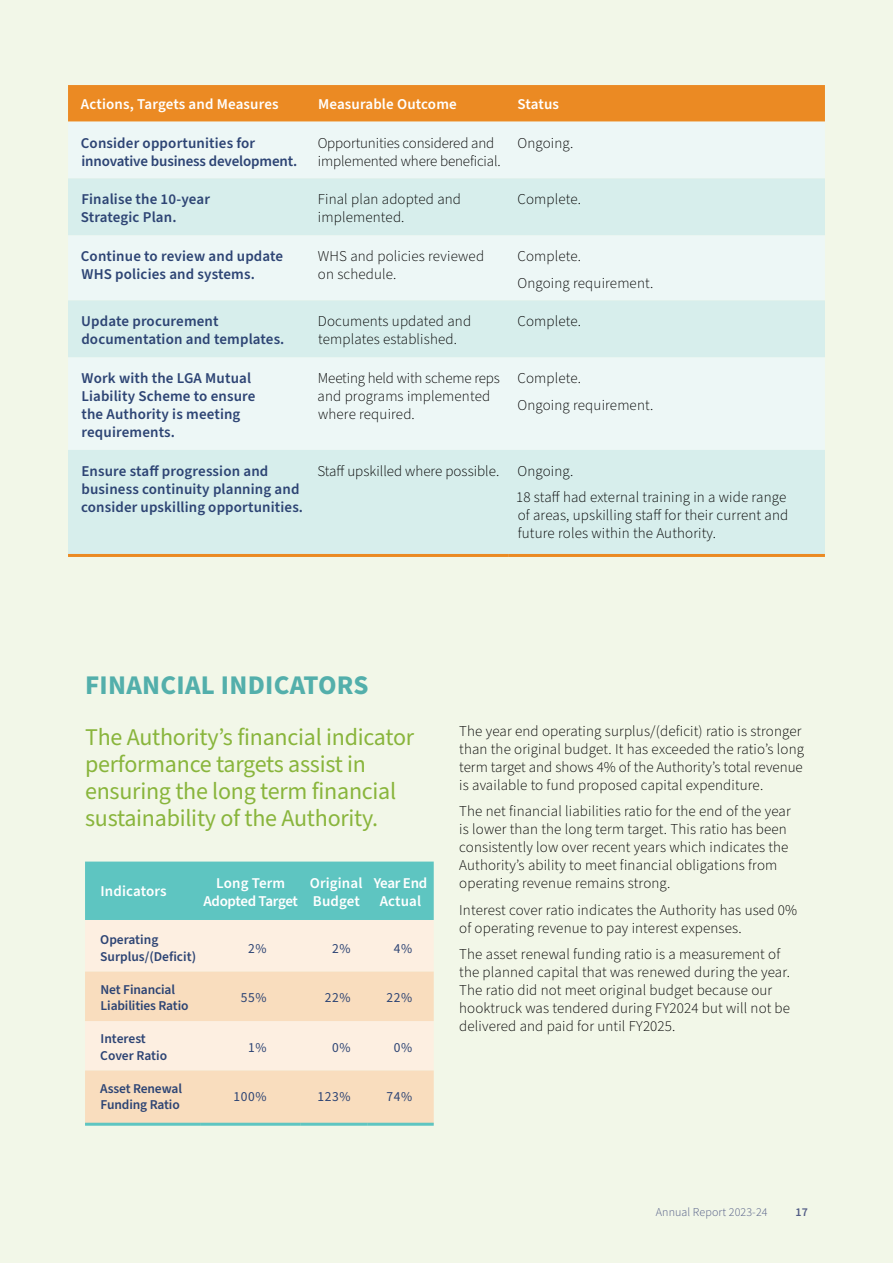
<style>
.page{position:relative;width:893px;height:1263px;background:#f2f7e8}
.page>*{position:absolute;margin:0;border:0;box-sizing:border-box;transform-origin:0 0}
.t1{font:700 27px "Source Sans Pro";letter-spacing:.01em;color:#53afab}
.t2{font:24px/27px "Source Sans Pro";letter-spacing:-.01em;color:#89b53c}
.t3{font:300 15px/18px "Source Sans Pro";letter-spacing:.01em;color:#000}
.t4{font:600 15px/18px "Source Sans Pro";letter-spacing:.01em;color:#2d4474}
.t5{font:600 15px/18px "Source Sans Pro";letter-spacing:.01em;color:#fff}
.t6{font:600 15px/18px "Source Sans Pro";letter-spacing:-.01em;color:#2d4474}
.t7{font:300 15px/18px "Source Sans Pro";letter-spacing:-.01em;color:#000}
.t8{font:600 15px/18px "Source Sans Pro";letter-spacing:-.02em;color:#fff;text-align:center}
.t9{font:600 15px/18px "Source Sans Pro";letter-spacing:-.01em;color:#fff;text-align:center}
.t10{font:600 13.5px/16.5px "Source Sans Pro";letter-spacing:-.01em;color:#2d4474}
.t11{font:13.5px "Source Sans Pro";letter-spacing:.04em;color:#2d4474}
.t12{font:12px "Source Sans Variable";letter-spacing:.01em;color:#535d86}
</style>
<div class="page">
<div style="left:68px;top:85px;width:757px;height:37px;background:#eb8a23"></div>
<div style="left:68px;top:122px;width:757px;height:56px;background:#edf7f6"></div>
<svg style="left:68px;top:178px;width:757px;height:376px;fill:#d7eeec"></svg>
<hr style="left:68px;top:554px;width:241px;height:3px;background:#eb8a23">
<hr style="left:309px;top:554px;width:200px;height:3px;background:#eb8a23">
<hr style="left:509px;top:554px;width:316px;height:3px;background:#eb8a23">
<div style="left:85px;top:861px;width:349px;height:59px;background:#5ec5c1"></div>
<div style="left:86px;top:920px;width:347px;height:51px;background:#fdefe1"></div>
<svg style="left:85px;top:971px;width:349px;height:152px;fill:#f9ddbe"></svg>
<hr style="left:85px;top:1123px;width:116px;height:3px;background:#5ec5c1">
<hr style="left:201px;top:1123px;width:100px;height:3px;background:#5ec5c1">
<hr style="left:301px;top:1123px;width:67px;height:3px;background:#5ec5c1">
<hr style="left:368px;top:1123px;width:66px;height:3px;background:#5ec5c1">
<p class="t5" style="left:81px;top:95px;width:199px">Actions, Targets and Measures</p>
<p class="t5" style="left:318px;top:95px;width:140px">Measurable Outcome</p>
<p class="t5" style="left:518px;top:95px;width:43px">Status</p>
<p class="t6" style="left:81px;top:134px;width:218px">Consider opportunities for innovative business development.</p>
<p class="t7" style="left:318px;top:134px;width:185px">Opportunities considered and implemented where beneficial.</p>
<p class="t3" style="left:517px;top:134px;width:57px">Ongoing.</p>
<p class="t4" style="left:81px;top:191px;width:131px">Finalise the 10-year<br>Strategic Plan.</p>
<p class="t3" style="left:318px;top:191px;width:145px">Final plan adopted and implemented.</p>
<p class="t3" style="left:518px;top:191px;width:65px">Complete.</p>
<p class="t4" style="left:81px;top:248px;width:204px">Continue to review and update<br>WHS policies and systems.</p>
<p class="t3" style="left:318px;top:248px;width:168px">WHS and policies reviewed on schedule.</p>
<p class="t3" style="left:517px;top:243px;width:137px;line-height:26.5px">Complete.<br>Ongoing requirement.</p>
<p class="t4" style="left:81px;top:313px;width:205px">Update procurement documentation and templates.</p>
<p class="t3" style="left:318px;top:313px;width:155px">Documents updated and templates established.</p>
<p class="t3" style="left:517px;top:313px;width:65px">Complete.</p>
<p class="t4" style="left:81px;top:370px;width:176px">Work with the LGA Mutual<br>Liability Scheme to ensure the Authority is meeting requirements.</p>
<p class="t3" style="left:318px;top:370px;width:184px">Meeting held with scheme reps and programs implemented where required.</p>
<p class="t3" style="left:517px;top:365px;width:137px;line-height:26.5px">Complete.<br>Ongoing requirement.</p>
<p class="t4" style="left:81px;top:462px;width:223px">Ensure staff progression and business continuity planning and consider upskilling opportunities.</p>
<p class="t3" style="left:516px;top:458px;width:272px;line-height:26.5px;text-indent:-199px">Staff upskilled where possible. Ongoing.<br>18 staff had external training in a wide range</p>
<p class="t3" style="left:518px;top:507px;width:272px">of areas, upskilling staff for their current and future roles within the Authority.</p>
<h1 class="t1" style="left:85px;top:666px;width:285px">FINANCIAL INDICATORS</h1>
<h2 class="t2" style="left:85px;top:724px;width:331px">The Authority’s financial indicator performance targets assist in ensuring the long term financial sustainability of the Authority.</h2>
<p class="t5" style="left:100px;top:882px;width:68px">Indicators</p>
<p class="t8" style="left:203px;top:874px;width:96px">Long Term<br>Adopted Target</p>
<p class="t5" style="left:310px;top:874px;width:54px">Original<br>Budget</p>
<p class="t9" style="left:374px;top:874px;width:55px">Year End<br>Actual</p>
<p class="t10" style="left:100px;top:932px;width:97px">Operating<br>Surplus/(Deficit)</p>
<p class="t11" style="left:248px;top:939px;width:20px">2%</p>
<p class="t11" style="left:332px;top:939px;width:20px">2%</p>
<p class="t11" style="left:394px;top:939px;width:20px">4%</p>
<p class="t10" style="left:101px;top:981px;width:89px">Net Financial<br>Liabilities Ratio</p>
<p class="t11" style="left:241px;top:989px;width:27px">55%</p>
<p class="t11" style="left:325px;top:989px;width:27px">22%</p>
<p class="t11" style="left:387px;top:989px;width:27px">22%</p>
<p class="t10" style="left:100px;top:1031px;width:68px">Interest<br>Cover Ratio</p>
<p class="t11" style="left:248px;top:1038px;width:20px">1%</p>
<p class="t11" style="left:332px;top:1038px;width:20px">0%</p>
<p class="t11" style="left:394px;top:1038px;width:20px">0%</p>
<p class="t10" style="left:100px;top:1080px;width:83px">Asset Renewal<br>Funding Ratio</p>
<p class="t11" style="left:234px;top:1087px;width:34px">100%</p>
<p class="t11" style="left:318px;top:1087px;width:34px">123%</p>
<p class="t11" style="left:387px;top:1087px;width:27px">74%</p>
<p class="t3" style="left:459px;top:722px;width:346px">The year end operating surplus/(deficit) ratio is stronger than the original budget. It has exceeded the ratio’s long term target and shows 4% of the Authority’s total revenue is available to fund proposed capital expenditure.</p>
<p class="t3" style="left:459px;top:803px;width:333px">The net financial liabilities ratio for the end of the year is lower than the long term target. This ratio has been consistently low over recent years which indicates the Authority’s ability to meet financial obligations from operating revenue remains strong.</p>
<p class="t3" style="left:459px;top:901px;width:339px">Interest cover ratio indicates the Authority has used 0% of operating revenue to pay interest expenses.</p>
<p class="t3" style="left:459px;top:946px;width:332px">The asset renewal funding ratio is a measurement of the planned capital that was renewed during the year.<br>The ratio did not meet original budget because our hooktruck was tendered during FY2024 but will not be delivered and paid for until FY2025.</p>
<p class="t12" style="left:656px;top:1205px;width:113px">Annual Report 2023-24</p>
<p class="t12" style="left:795px;top:1205px;width:14px">17</p>
</div>
